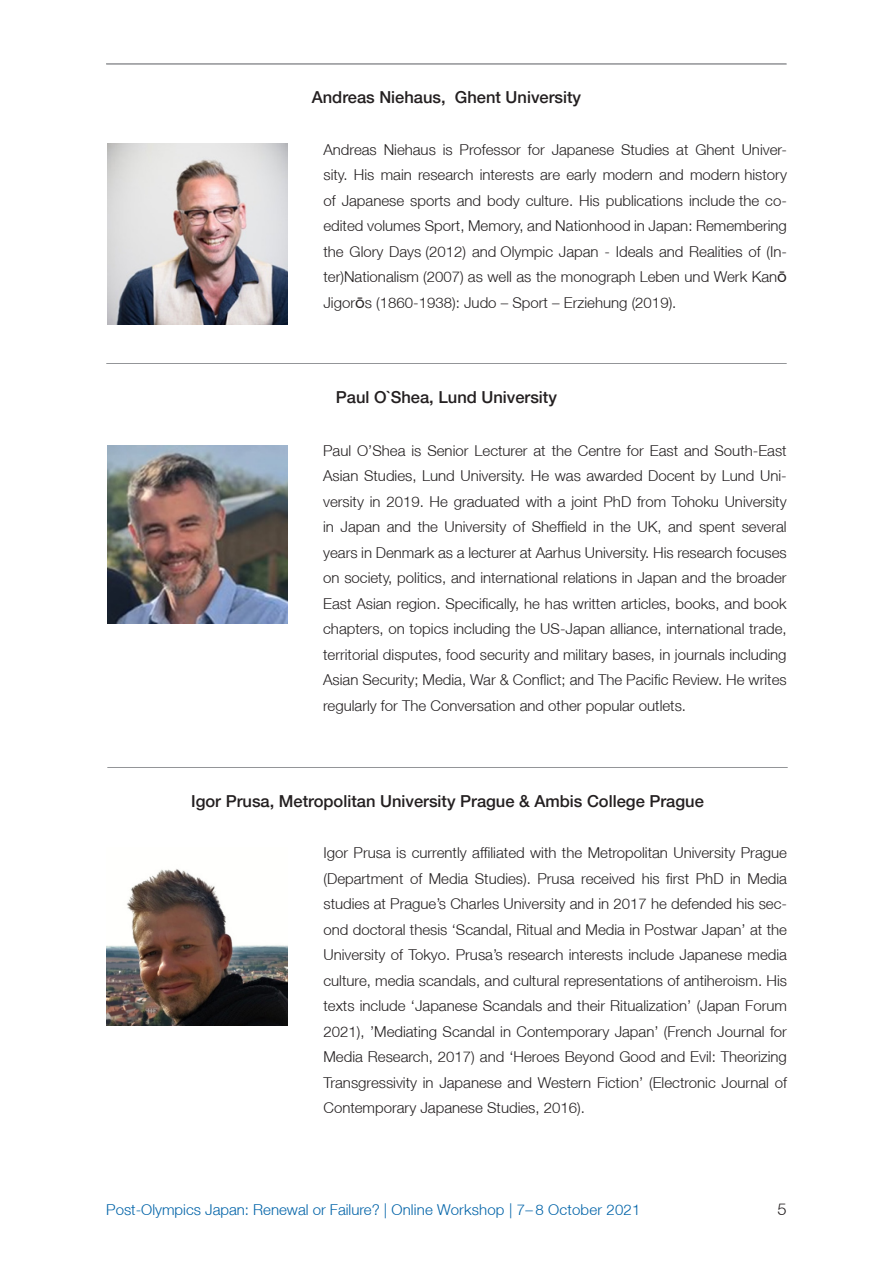
<style>
.page{position:relative;width:893px;height:1263px;background:#fff}
.page>*{position:absolute;margin:0;border:0;box-sizing:border-box;transform-origin:0 0}
.Name__Institution{font:500 16.5px "Helvetica Neue LT";color:#231f20}
.Fließtext{font:300 16.5px "Helvetica Neue LT";color:#231f20}
.Fließtext-2{font:300 15px/25.5px "Helvetica Neue LT";color:#231f20;text-align:justify}
.Fließtext_erste_Zeil{font:300 15px "Helvetica Neue LT";color:#0063a8}
.s1{font-family:"Arial";font-weight:400}
</style>
<div class="page">
<img style="left:107px;top:869px;width:180px;height:157px">
<img style="left:107px;top:445px;width:180px;height:178px">
<hr style="left:106px;top:63px;width:680px;height:1px;background:#939598">
<hr style="left:107px;top:767px;width:681px;height:1px;background:#939598">
<hr style="left:106px;top:363px;width:681px;height:1px;background:#939598">
<img style="left:107px;top:144px;width:181px;height:180px">
<hr style="left:106px;top:64px;width:681px;height:1px;background:#939598">
<p class="Name__Institution" style="left:312px;top:87px;width:271px">Andreas Niehaus, Ghent University</p>
<p class="Fließtext-2" style="left:323px;top:136px;width:465px">Andreas Niehaus is Professor for Japanese Studies at Ghent Univer&shy;sity. His main research interests are early modern and modern history of Japanese sports and body culture. His publications include the co&shy;edited volumes Sport, Memory, and Nationhood in Japan: Remembering the Glory Days (2012) and Olympic Japan - Ideals and Realities of (In&shy;ter)Nationalism (2007) as well as the monograph Leben und Werk Kan<span class="s1">Ō </span>Jigor<span class="s1">Ō</span>s (1860-1938): Judo – Sport – Erziehung (2019).</p>
<p class="Name__Institution" style="left:336px;top:387px;width:223px">Paul O`Shea, Lund University</p>
<p class="Fließtext-2" style="left:323px;top:437px;width:465px">Paul O’Shea is Senior Lecturer at the Centre for East and South-East Asian Studies, Lund University. He was awarded Docent by Lund Uni&shy;versity in 2019. He graduated with a joint PhD from Tohoku University in Japan and the University of Sheffield in the UK, and spent several years in Denmark as a lecturer at Aarhus University. His research focuses on society, politics, and international relations in Japan and the broader East Asian region. Specifically, he has written articles, books, and book chapters, on topics including the US-Japan alliance, international trade, territorial disputes, food security and military bases, in journals including Asian Security; Media, War &amp; Conflict; and The Pacific Review. He writes regularly for The Conversation and other popular outlets.</p>
<p class="Name__Institution" style="left:191px;top:791px;width:514px">Igor Prusa, Metropolitan University Prague &amp; Ambis College Prague</p>
<p class="Fließtext-2" style="left:323px;top:840px;width:465px">Igor Prusa is currently affiliated with the Metropolitan University Prague (Department of Media Studies). Prusa received his first PhD in Media studies at Prague’s Charles University and in 2017 he defended his sec&shy;ond doctoral thesis ‘Scandal, Ritual and Media in Postwar Japan’ at the University of Tokyo. Prusa’s research interests include Japanese media culture, media scandals, and cultural representations of antiheroism. His texts include ‘Japanese Scandals and their Ritualization’ (Japan Forum 2021), ’Mediating Scandal in Contemporary Japan’ (French Journal for Media Research, 2017) and ‘Heroes Beyond Good and Evil: Theorizing Transgressivity in Japanese and Western Fiction’ (Electronic Journal of Contemporary Japanese Studies, 2016).</p>
<p class="Fließtext_erste_Zeil" style="left:106px;top:1200px;width:536px">Post-Olympics Japan: Renewal or Failure? | Online Workshop | 7– 8 October 2021</p>
<p class="Fließtext" style="left:777px;top:1199px;width:11px">5</p>
</div>
